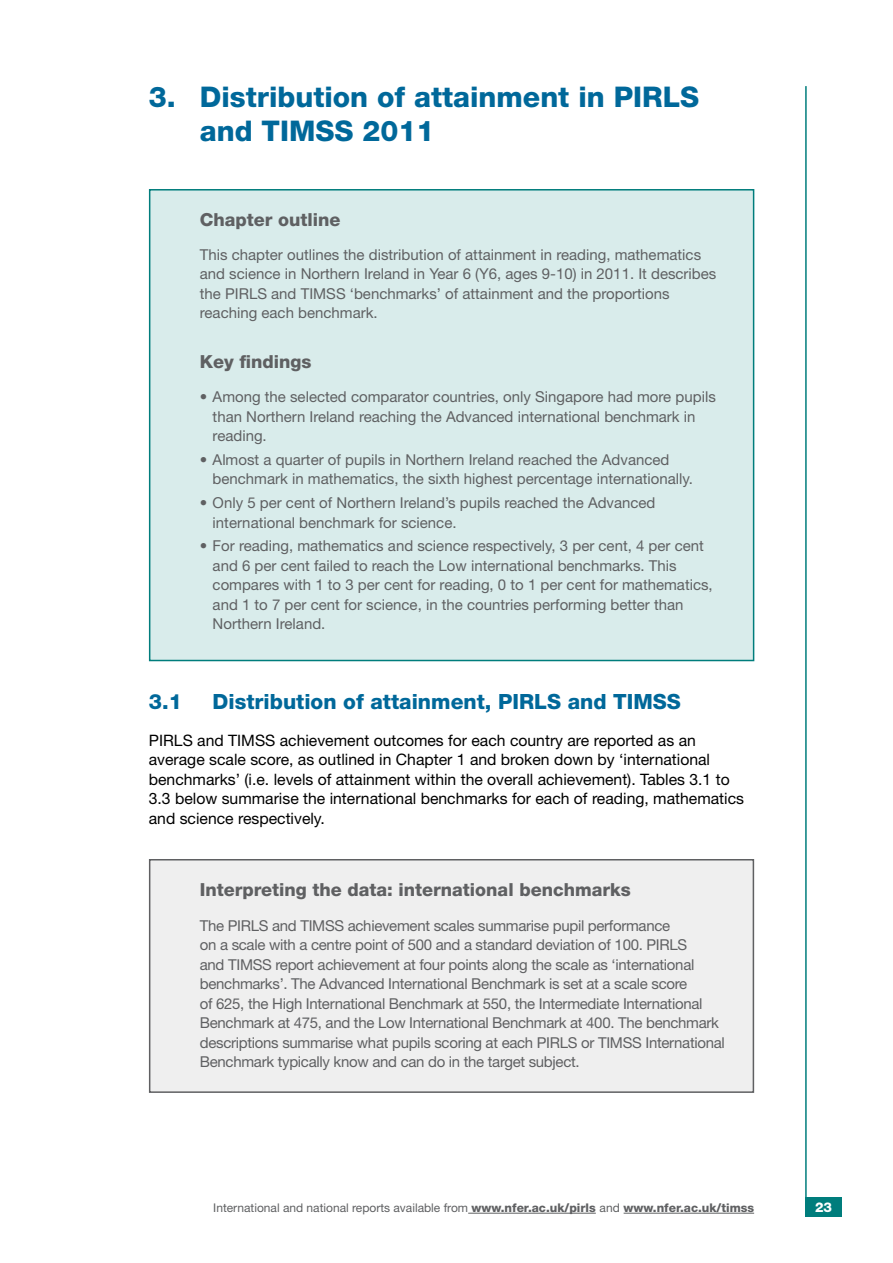
<style>
.page{position:relative;width:893px;height:1263px;background:#fff}
.page>*{position:absolute;margin:0;border:0;box-sizing:border-box;transform-origin:0 0}
.Heading__Main{font:800 28.5px/34.2px "Helvetica Neue";color:#00689a}
.Heading_1_1{font:800 21px "Helvetica Neue";color:#00689a}
.Box_heading{font:800 18px "Helvetica Neue";color:#5f6062}
.Body_text{font:15.75px/19.5px "Helvetica Neue";color:#000}
.Box_body_text{font:15px/19.5px "Helvetica Neue";color:#5f6062}
.Box_body_text-2{font:15px/19.5px "Helvetica Neue";letter-spacing:-.02em;color:#5f6062}
.t1{font:800 13.5px "Helvetica Neue";color:#fff}
.t2{font:12px "Helvetica Neue";color:#5f6062}
.s1{font-weight:800}
</style>
<div class="page">
<hr style="left:468px;top:1213px;width:128px;height:1px;background:#5f6062">
<hr style="left:624px;top:1213px;width:130px;height:1px;background:#5f6062">
<div style="left:805px;top:1197px;width:37px;height:19px;background:#007d7c"></div>
<hr style="left:805px;top:86px;width:2px;height:1130px;background:#007d7c">
<div style="left:149px;top:189px;width:605px;height:472px;background:#d9eceb;border:2px solid #007d7c"></div>
<div style="left:149px;top:859px;width:605px;height:234px;background:#efefef;border:2px solid #5f6062"></div>
<p class="Heading__Main" style="left:200px;top:80px;width:501px;text-indent:-51px">3. Distribution of attainment in PIRLS and TIMSS 2011</p>
<p class="Box_heading" style="left:200px;top:208px;width:142px">Chapter outline</p>
<p class="Box_body_text" style="left:200px;top:245px;width:518px">This chapter outlines the distribution of attainment in reading, mathematics and science in Northern Ireland in Year 6 (Y6, ages 9-10) in 2011. It describes the PIRLS and TIMSS ‘benchmarks’ of attainment and the proportions reaching each benchmark.</p>
<p class="Box_heading" style="left:200px;top:351px;width:113px">Key findings</p>
<p class="Box_body_text" style="left:213px;top:387px;width:505px;text-indent:-13px">• Among the selected comparator countries, only Singapore had more pupils than Northern Ireland reaching the Advanced international benchmark in reading.</p>
<p class="Box_body_text" style="left:213px;top:449px;width:482px;text-indent:-13px">• Almost a quarter of pupils in Northern Ireland reached the Advanced benchmark in mathematics, the sixth highest percentage internationally.</p>
<p class="Box_body_text" style="left:213px;top:493px;width:444px;text-indent:-13px">• Only 5 per cent of Northern Ireland’s pupils reached the Advanced international benchmark for science.</p>
<p class="Box_body_text" style="left:213px;top:536px;width:502px;text-indent:-13px">• For reading, mathematics and science respectively, 3 per cent, 4 per cent and 6 per cent failed to reach the Low international benchmarks. This compares with 1 to 3 per cent for reading, 0 to 1 per cent for mathematics, and 1 to 7 per cent for science, in the countries performing better than Northern Ireland.</p>
<p class="Heading_1_1" style="left:149px;top:689px;width:35px">3.1</p>
<p class="Heading_1_1" style="left:213px;top:689px;width:470px">Distribution of attainment, PIRLS and TIMSS</p>
<p class="Body_text" style="left:149px;top:730px;width:597px">PIRLS and TIMSS achievement outcomes for each country are reported as an average scale score, as outlined in Chapter 1 and broken down by ‘international benchmarks’ (i.e. levels of attainment within the overall achievement). Tables 3.1 to 3.3 below summarise the international benchmarks for each of reading, mathematics and science respectively.</p>
<p class="Box_heading" style="left:200px;top:879px;width:432px">Interpreting the data: international benchmarks</p>
<p class="Box_body_text-2" style="left:200px;top:915px;width:526px">The PIRLS and TIMSS achievement scales summarise pupil performance<br>on a scale with a centre point of 500 and a standard deviation of 100. PIRLS<br>and TIMSS report achievement at four points along the scale as ‘international benchmarks’. The Advanced International Benchmark is set at a scale score<br>of 625, the High International Benchmark at 550, the Intermediate International Benchmark at 475, and the Low International Benchmark at 400. The benchmark descriptions summarise what pupils scoring at each PIRLS or TIMSS International Benchmark typically know and can do in the target subject.</p>
<p class="t2" style="left:213px;top:1200px;width:542px">International and national reports available from <span class="s1">www.nfer.ac.uk/pirls</span> and <span class="s1">www.nfer.ac.uk/timss</span></p>
<p class="t1" style="left:815px;top:1199px;width:19px">23</p>
</div>
